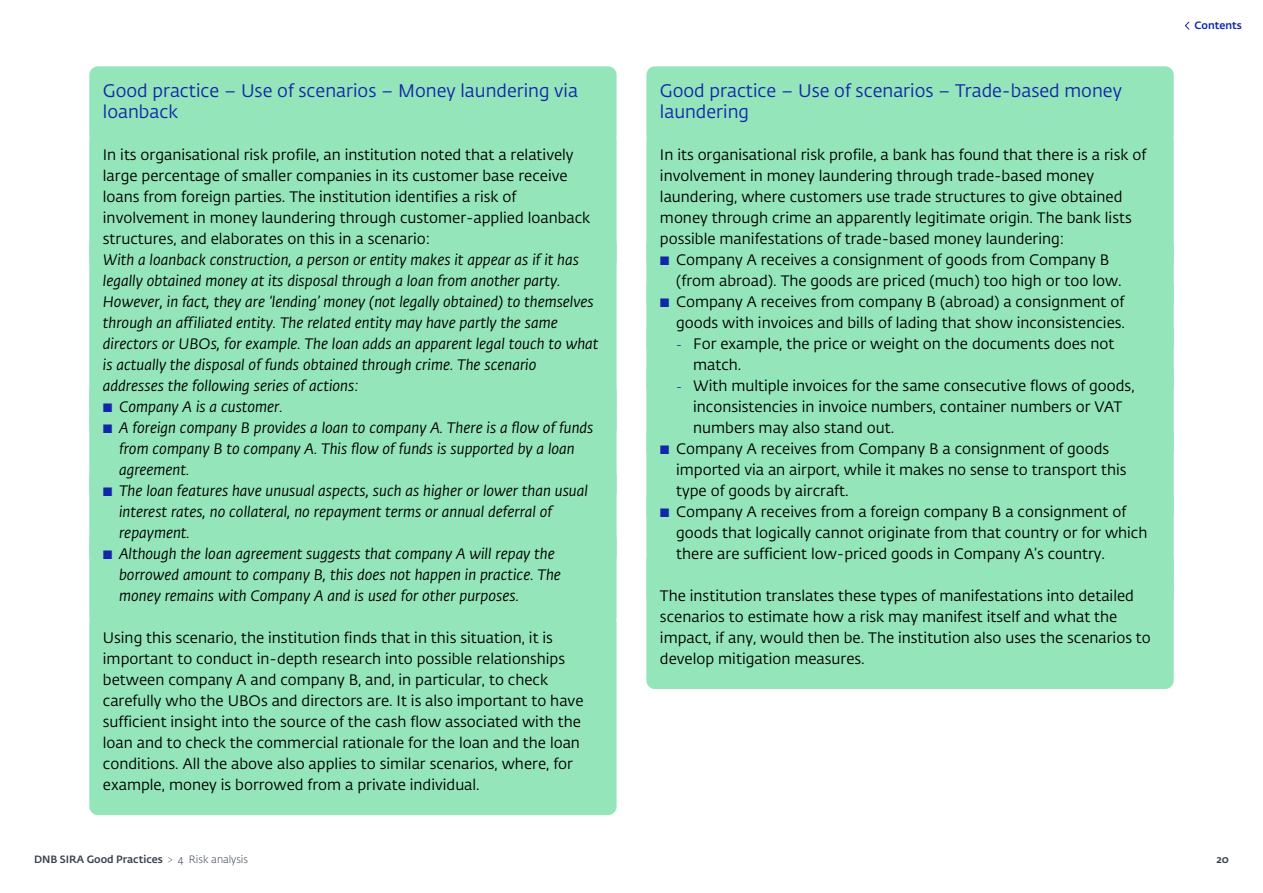
<style>
.page{position:relative;width:1263px;height:893px;background:#fff}
.page>*{position:absolute;margin:0;border:0;box-sizing:border-box;transform-origin:0 0}
.H4_Kader_kop{font:18px/21px "DNB Fedra";color:#1226aa}
.Kader_broodtekst{font:15px/21px "DNB Fedra";color:#000}
.Kader_broodtekst-2{font:italic 15px/21px "DNB Fedra";color:#000}
.Kader_opsomming_kopie{font:15px/21px "DNB Fedra";color:#000}
.t1{font:500 10.5px "DNB Fedra";color:#3a4250}
.t2{font:300 10.5px "DNB Fedra";color:#3a4250}
.t3{font:500 10.5px "DNB Fedra";color:#1226aa}
.s1{font-style:normal;font-size:12px;color:#1226aa}
.s2{font-size:12px;color:#1226aa}
</style>
<div class="page">
<svg style="left:1185px;top:21px;width:5px;height:9px"></svg>
<div style="left:89px;top:66px;width:528px;height:78px;background:#94e6ba;border-radius:9px"></div>
<div style="left:89px;top:132px;width:528px;height:137px;background:#94e6ba;border-radius:9px"></div>
<div style="left:89px;top:237px;width:528px;height:179px;background:#94e6ba;border-radius:9px"></div>
<div style="left:89px;top:405px;width:528px;height:95px;background:#94e6ba;border-radius:9px"></div>
<div style="left:89px;top:468px;width:528px;height:95px;background:#94e6ba;border-radius:9px"></div>
<div style="left:89px;top:531px;width:528px;height:95px;background:#94e6ba;border-radius:9px"></div>
<div style="left:89px;top:615px;width:528px;height:200px;background:#94e6ba;border-radius:9px"></div>
<div style="left:646px;top:66px;width:528px;height:78px;background:#94e6ba;border-radius:9px"></div>
<div style="left:646px;top:132px;width:528px;height:137px;background:#94e6ba;border-radius:9px"></div>
<div style="left:646px;top:237px;width:528px;height:74px;background:#94e6ba;border-radius:9px"></div>
<div style="left:646px;top:279px;width:528px;height:74px;background:#94e6ba;border-radius:9px"></div>
<div style="left:646px;top:321px;width:528px;height:74px;background:#94e6ba;border-radius:9px"></div>
<div style="left:646px;top:363px;width:528px;height:95px;background:#94e6ba;border-radius:9px"></div>
<div style="left:646px;top:426px;width:528px;height:95px;background:#94e6ba;border-radius:9px"></div>
<div style="left:646px;top:489px;width:528px;height:95px;background:#94e6ba;border-radius:9px"></div>
<div style="left:646px;top:573px;width:528px;height:116px;background:#94e6ba;border-radius:9px"></div>
<h4 class="H4_Kader_kop" style="left:103px;top:81px;width:477px">Good practice – Use of scenarios – Money laundering via loanback</h4>
<p class="Kader_broodtekst" style="left:103px;top:145px;width:489px">In its organisational risk profile, an institution noted that a relatively large percentage of smaller companies in its customer base receive loans from foreign parties. The institution identifies a risk of involvement in money laundering through customer-applied loanback structures, and elaborates on this in a scenario:</p>
<p class="Kader_broodtekst-2" style="left:103px;top:250px;width:497px">With a loanback construction, a person or entity makes it appear as if it has legally obtained money at its disposal through a loan from another party.<br>However, in fact, they are ‘lending’ money (not legally obtained) to themselves through an affiliated entity. The related entity may have partly the same directors or UBOs, for example. The loan adds an apparent legal touch to what is actually the disposal of funds obtained through crime. The scenario addresses the following series of actions:</p>
<p class="Kader_broodtekst-2" style="left:102px;top:397px;width:182px"><span class="s1">■</span> Company A is a customer.</p>
<p class="Kader_broodtekst-2" style="left:119px;top:418px;width:476px;text-indent:-17px"><span class="s1">■</span> A foreign company B provides a loan to company A. There is a flow of funds from company B to company A. This flow of funds is supported by a loan agreement.</p>
<p class="Kader_broodtekst-2" style="left:119px;top:481px;width:470px;text-indent:-17px"><span class="s1">■</span> The loan features have unusual aspects, such as higher or lower than usual interest rates, no collateral, no repayment terms or annual deferral of repayment.</p>
<p class="Kader_broodtekst-2" style="left:119px;top:544px;width:443px;text-indent:-17px"><span class="s1">■</span> Although the loan agreement suggests that company A will repay the borrowed amount to company B, this does not happen in practice. The money remains with Company A and is used for other purposes.</p>
<p class="Kader_broodtekst" style="left:103px;top:628px;width:482px">Using this scenario, the institution finds that in this situation, it is important to conduct in-depth research into possible relationships between company A and company B, and, in particular, to check carefully who the UBOs and directors are. It is also important to have sufficient insight into the source of the cash flow associated with the loan and to check the commercial rationale for the loan and the loan conditions. All the above also applies to similar scenarios, where, for example, money is borrowed from a private individual.</p>
<h4 class="H4_Kader_kop" style="left:660px;top:81px;width:463px">Good practice – Use of scenarios – Trade-based money laundering</h4>
<p class="Kader_broodtekst" style="left:660px;top:145px;width:488px">In its organisational risk profile, a bank has found that there is a risk of involvement in money laundering through trade-based money laundering, where customers use trade structures to give obtained money through crime an apparently legitimate origin. The bank lists possible manifestations of trade-based money laundering:</p>
<p class="Kader_broodtekst" style="left:676px;top:250px;width:447px;text-indent:-17px"><span class="s2">■</span> Company A receives a consignment of goods from Company B (from abroad). The goods are priced (much) too high or too low.</p>
<p class="Kader_broodtekst" style="left:659px;top:292px;width:467px;text-align:right"><span class="s2">■</span> Company A receives from company B (abroad) a consignment of goods with invoices and bills of lading that show inconsistencies.</p>
<h1 class="Kader_opsomming_kopie" style="left:693px;top:334px;width:423px;text-indent:-17px"><span class="s2">-</span> For example, the price or weight on the documents does not match.</h1>
<h1 class="Kader_opsomming_kopie" style="left:693px;top:376px;width:443px;text-indent:-17px"><span class="s2">-</span> With multiple invoices for the same consecutive flows of goods, inconsistencies in invoice numbers, container numbers or VAT numbers may also stand out.</h1>
<p class="Kader_broodtekst" style="left:676px;top:439px;width:452px;text-indent:-17px"><span class="s2">■</span> Company A receives from Company B a consignment of goods imported via an airport, while it makes no sense to transport this type of goods by aircraft.</p>
<p class="Kader_broodtekst" style="left:676px;top:502px;width:473px;text-indent:-17px"><span class="s2">■</span> Company A receives from a foreign company B a consignment of goods that logically cannot originate from that country or for which there are sufficient low-priced goods in Company A’s country.</p>
<p class="Kader_broodtekst" style="left:660px;top:586px;width:492px">The institution translates these types of manifestations into detailed scenarios to estimate how a risk may manifest itself and what the impact, if any, would then be. The institution also uses the scenarios to develop mitigation measures.</p>
<p class="t3" style="left:1194px;top:19px;width:49px">Contents</p>
<p class="t1" style="left:34px;top:853px;width:130px">DNB SIRA Good Practices</p>
<p class="t2" style="left:178px;top:853px;width:72px">4 Risk analysis</p>
<p class="t1" style="left:1216px;top:853px;width:14px">20</p>
</div>
